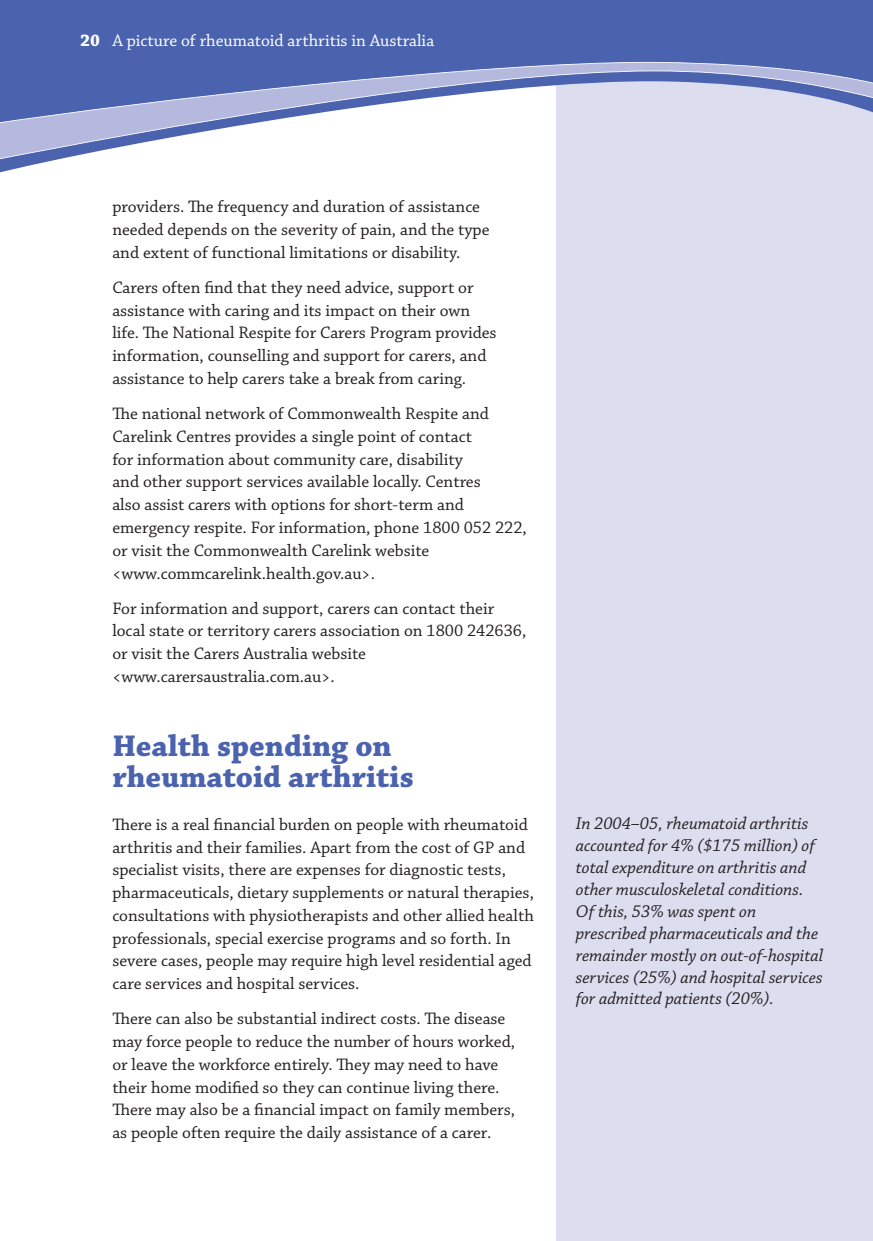
<style>
.page{position:relative;width:873px;height:1241px;background:#fff}
.page>*{position:absolute;margin:0;border:0;box-sizing:border-box;transform-origin:0 0}
.t1{font:700 31.5px/31.5px "Chaparral Pro";color:#4b63ae}
.t2{font:italic 17.85px/21.9px "Chaparral Pro";color:#231f20}
.t3{font:17.5px/22.8px "Chaparral Pro";color:#231f20}
.t4{font:17.5px "Chaparral Pro";color:#fff}
.s1{font-weight:700}
</style>
<div class="page">
<div style="left:556px;top:76px;width:316px;height:1164px;background:#dcddef"></div>
<svg style="left:0;top:0;width:872px;height:173px;background:#6378b9"></svg>
<svg style="left:0;top:125px;width:872px;height:37px"></svg>
<svg style="left:0;top:62px;width:872px;height:63px"></svg>
<p class="t4" style="left:80px;top:34px;width:356px"><span class="s1">20</span> A picture of rheumatoid arthritis in Australia</p>
<p class="t3" style="left:112px;top:197px;width:379px">providers. The frequency and duration of assistance needed depends on the severity of pain, and the type and extent of functional limitations or disability.</p>
<p class="t3" style="left:112px;top:277px;width:386px">Carers often find that they need advice, support or assistance with caring and its impact on their own life. The National Respite for Carers Program provides information, counselling and support for carers, and assistance to help carers take a break from caring.</p>
<p class="t3" style="left:112px;top:404px;width:416px">The national network of Commonwealth Respite and Carelink Centres provides a single point of contact<br>for information about community care, disability<br>and other support services available locally. Centres<br>also assist carers with options for short-term and emergency respite. For information, phone 1800 052 222, or visit the Commonwealth Carelink website &lt;www.commcarelink.health.gov.au&gt;.</p>
<p class="t3" style="left:112px;top:598px;width:416px">For information and support, carers can contact their local state or territory carers association on 1800 242636, or visit the Carers Australia website &lt;www.carersaustralia.com.au&gt;.</p>
<h1 class="t1" style="left:112px;top:732px;width:303px">Health spending on rheumatoid arthritis</h1>
<p class="t3" style="left:112px;top:814px;width:423px">There is a real financial burden on people with rheumatoid arthritis and their families. Apart from the cost of GP and specialist visits, there are expenses for diagnostic tests, pharmaceuticals, dietary supplements or natural therapies, consultations with physiotherapists and other allied health professionals, special exercise programs and so forth. In severe cases, people may require high level residential aged care services and hospital services.</p>
<p class="t3" style="left:112px;top:1008px;width:404px">There can also be substantial indirect costs. The disease may force people to reduce the number of hours worked, or leave the workforce entirely. They may need to have their home modified so they can continue living there.<br>There may also be a financial impact on family members, as people often require the daily assistance of a carer.</p>
<p class="t2" style="left:576px;top:814px;width:249px">In 2004–05, rheumatoid arthritis accounted for 4% ($175 million) of total expenditure on arthritis and other musculoskeletal conditions.<br>Of this, 53% was spent on prescribed pharmaceuticals and the remainder mostly on out-of-hospital services (25%) and hospital services for admitted patients (20%).</p>
</div>
